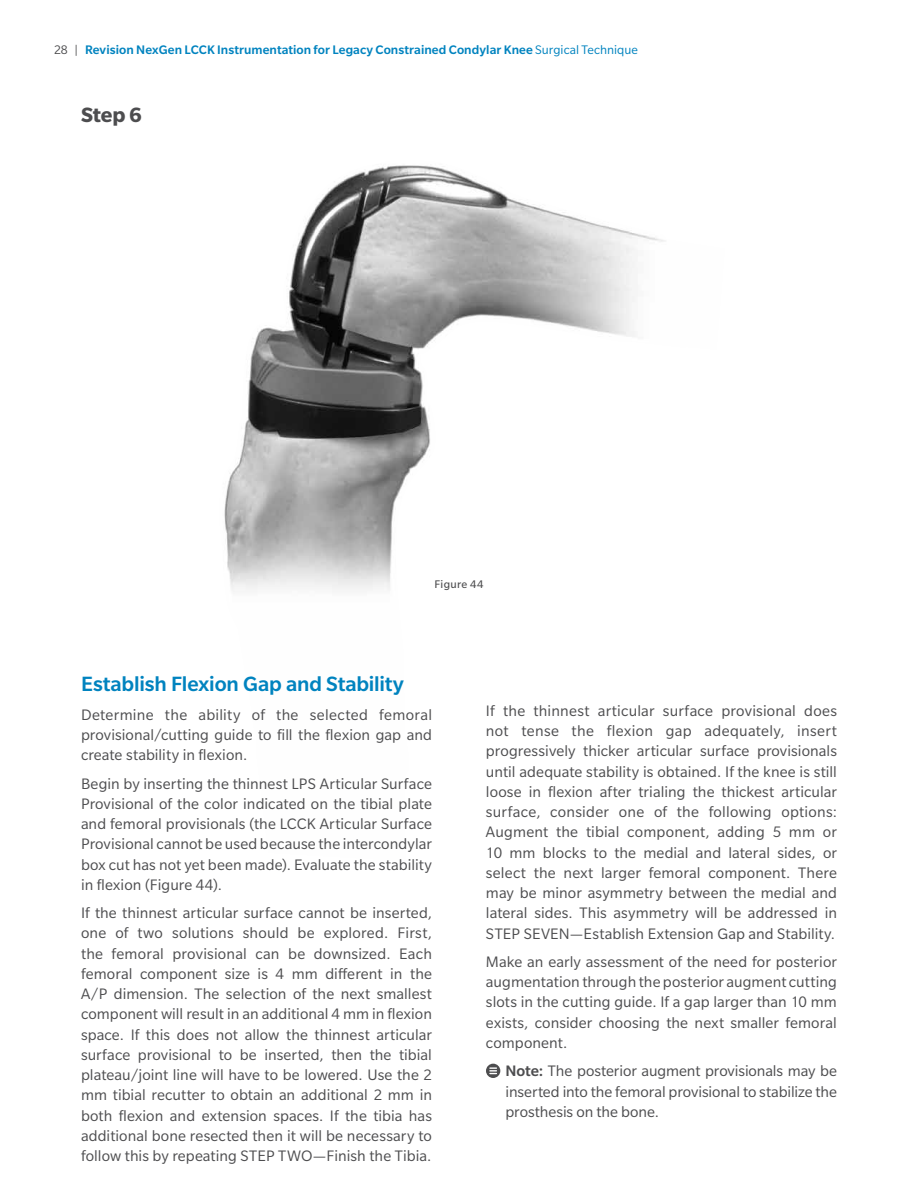
<style>
.page{position:relative;width:918px;height:1188px;background:#fff}
.page>*{position:absolute;margin:0;border:0;box-sizing:border-box;transform-origin:0 0}
.t1{font:500 22.5px "Slate Pro";letter-spacing:-.005em;color:#0083bf}
.t2{font:700 22.5px "Slate Pro";color:#4d4d4f}
.t3{font:16.5px/20.2px "Slate Pro";letter-spacing:.005em;color:#4d4d4f;text-align:justify}
.t4{font:500 13.5px "Slate Pro";letter-spacing:.005em;color:#0083bf}
.t5{font:12px "Slate Pro";letter-spacing:.025em;color:#4d4d4f}
.s1{font-weight:400;color:#4d4d4f}
.s2{font-weight:400}
.s3{font-weight:500}
</style>
<div class="page">
<img style="left:224px;top:165px;width:441px;height:427px">
<svg style="left:486px;top:1064px;width:14px;height:14px"></svg>
<svg style="left:490px;top:1067px;width:6px;height:7px"></svg>
<p class="t4" style="left:54px;top:42px;width:585px"><span class="s1">28 |</span> Revision NexGen LCCK Instrumentation for Legacy Constrained Condylar Knee <span class="s2">Surgical Technique</span></p>
<h1 class="t2" style="left:81px;top:102px;width:63px">Step 6</h1>
<p class="t5" style="left:435px;top:578px;width:50px">Figure 44</p>
<h1 class="t1" style="left:81px;top:672px;width:325px">Establish Flexion Gap and Stability</h1>
<p class="t3" style="left:81px;top:704px;width:353px">Determine the ability of the selected femoral provisional/cutting guide to fill the flexion gap and create stability in flexion.</p>
<p class="t3" style="left:81px;top:773px;width:352px">Begin by inserting the thinnest LPS Articular Surface Provisional of the color indicated on the tibial plate and femoral provisionals (the LCCK Articular Surface Provisional cannot be used because the intercondylar box cut has not yet been made). Evaluate the stability in flexion (Figure 44).</p>
<p class="t3" style="left:81px;top:903px;width:353px">If the thinnest articular surface cannot be inserted, one of two solutions should be explored. First, the femoral provisional can be downsized. Each femoral component size is 4 mm different in the A/P dimension. The selection of the next smallest component will result in an additional 4 mm in flexion space. If this does not allow the thinnest articular surface provisional to be inserted, then the tibial plateau/joint line will have to be lowered. Use the 2 mm tibial recutter to obtain an additional 2 mm in both flexion and extension spaces. If the tibia has additional bone resected then it will be necessary to follow this by repeating STEP TWO—Finish the Tibia.</p>
<p class="t3" style="left:486px;top:701px;width:353px">If the thinnest articular surface provisional does not tense the flexion gap adequately, insert progressively thicker articular surface provisionals until adequate stability is obtained. If the knee is still loose in flexion after trialing the thickest articular surface, consider one of the following options:<br>Augment the tibial component, adding 5 mm or 10 mm blocks to the medial and lateral sides, or select the next larger femoral component. There may be minor asymmetry between the medial and lateral sides. This asymmetry will be addressed in STEP SEVEN—Establish Extension Gap and Stability.</p>
<p class="t3" style="left:486px;top:952px;width:353px">Make an early assessment of the need for posterior augmentation through the posterior augment cutting slots in the cutting guide. If a gap larger than 10 mm exists, consider choosing the next smaller femoral component.</p>
<p class="t3" style="left:506px;top:1061px;width:333px"><span class="s3">Note:</span> The posterior augment provisionals may be inserted into the femoral provisional to stabilize the prosthesis on the bone.</p>
</div>
